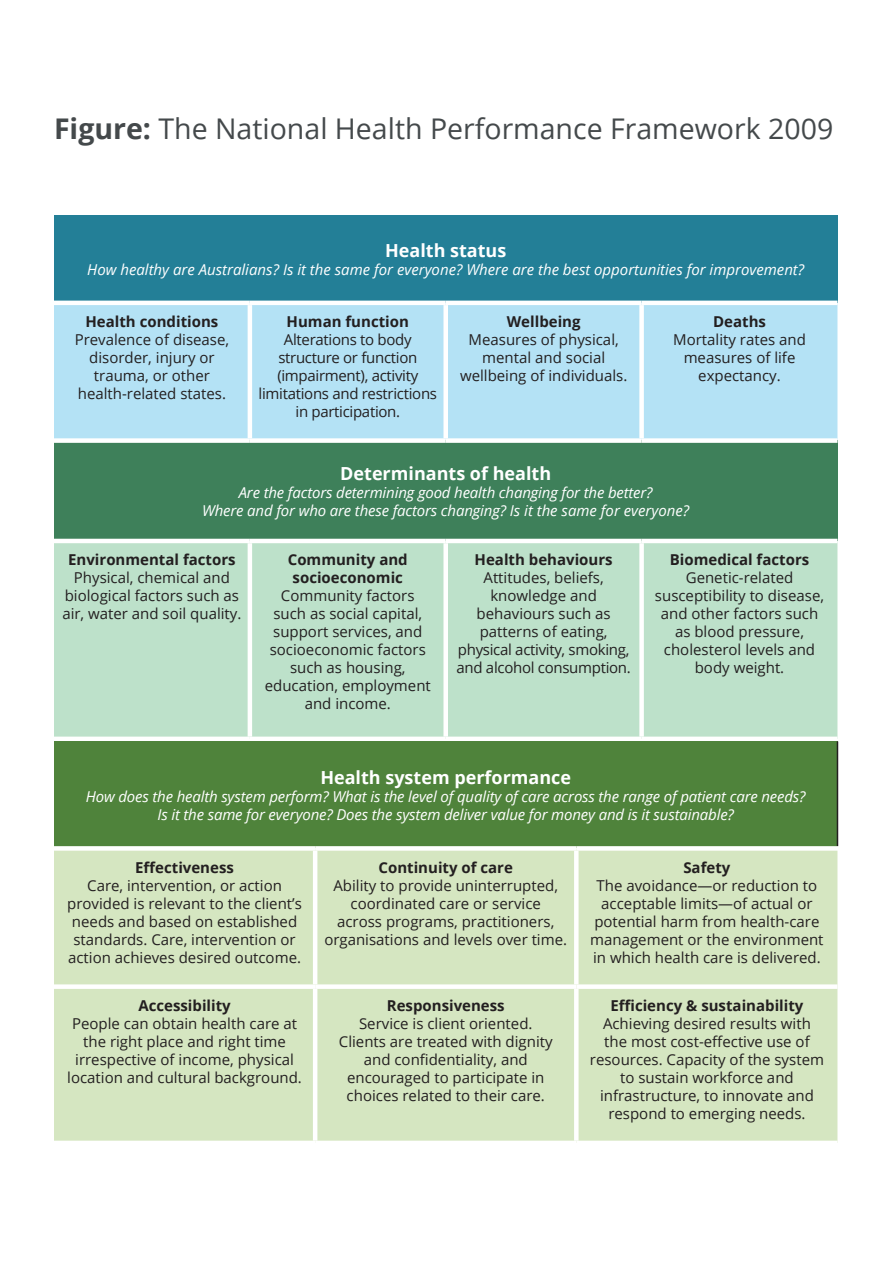
<style>
.page{position:relative;width:893px;height:1263px;background:#fff}
.page>*{position:absolute;margin:0;border:0;box-sizing:border-box;transform-origin:0 0}
.t1{font:28.5px "Open Sans";color:#44494b}
.t2{font:700 18px "Open Sans";color:#fff}
.t3{font:15px/18px "Open Sans";color:#231f20;text-align:center}
.t4{font:italic 15px/18px "Open Sans";letter-spacing:-.01em;color:#fff;text-align:center}
.t5{font:700 15px/18px "Open Sans";color:#231f20;text-align:center}
.t6{font:15px/18px "Open Sans";letter-spacing:-.02em;color:#231f20;text-align:center}
.s1{font-weight:700}
</style>
<div class="page">
<div style="left:54px;top:215px;width:783px;height:88px;background:#237f97"></div>
<div style="left:54px;top:305px;width:783px;height:133px;background:#b4e2f5"></div>
<div style="left:54px;top:441px;width:783px;height:100px;background:#3e805a"></div>
<div style="left:54px;top:543px;width:783px;height:194px;background:#bde1ca"></div>
<hr style="left:54px;top:301px;width:196px;height:4px;background:#fff">
<hr style="left:250px;top:301px;width:196px;height:4px;background:#fff">
<hr style="left:248px;top:305px;width:4px;height:133px;background:#fff">
<hr style="left:446px;top:301px;width:196px;height:4px;background:#fff">
<div style="left:443px;top:305px;width:5px;height:133px;background:#fff"></div>
<hr style="left:642px;top:301px;width:195px;height:4px;background:#fff">
<div style="left:639px;top:305px;width:5px;height:133px;background:#fff"></div>
<div style="left:54px;top:438px;width:196px;height:5px;background:#fff"></div>
<div style="left:250px;top:438px;width:196px;height:5px;background:#fff"></div>
<div style="left:446px;top:438px;width:196px;height:5px;background:#fff"></div>
<div style="left:642px;top:438px;width:195px;height:5px;background:#fff"></div>
<hr style="left:54px;top:539px;width:196px;height:4px;background:#fff">
<hr style="left:250px;top:539px;width:196px;height:4px;background:#fff">
<hr style="left:248px;top:543px;width:4px;height:194px;background:#fff">
<hr style="left:446px;top:539px;width:196px;height:4px;background:#fff">
<div style="left:443px;top:543px;width:5px;height:194px;background:#fff"></div>
<hr style="left:642px;top:539px;width:195px;height:4px;background:#fff">
<div style="left:639px;top:543px;width:5px;height:194px;background:#fff"></div>
<div style="left:54px;top:741px;width:783px;height:107px;background:#4f833b"></div>
<div style="left:54px;top:851px;width:783px;height:290px;background:#d5e6c1"></div>
<hr style="left:837px;top:741px;width:1px;height:105px;background:#231f20">
<div style="left:54px;top:846px;width:261px;height:5px;background:#fff"></div>
<div style="left:315px;top:846px;width:261px;height:5px;background:#fff"></div>
<hr style="left:313px;top:851px;width:4px;height:133px;background:#fff">
<div style="left:576px;top:846px;width:262px;height:5px;background:#fff"></div>
<div style="left:574px;top:851px;width:5px;height:133px;background:#fff"></div>
<div style="left:54px;top:984px;width:261px;height:5px;background:#fff"></div>
<div style="left:315px;top:984px;width:261px;height:5px;background:#fff"></div>
<hr style="left:313px;top:989px;width:4px;height:152px;background:#fff">
<div style="left:576px;top:984px;width:261px;height:5px;background:#fff"></div>
<div style="left:574px;top:989px;width:5px;height:152px;background:#fff"></div>
<h1 class="t1" style="left:54px;top:109px;width:781px"><span class="s1">Figure:</span> The National Health Performance Framework 2009</h1>
<p class="t2" style="left:385px;top:238px;width:123px">Health status</p>
<p class="t4" style="left:87px;top:260px;width:718px">How healthy are Australians? Is it the same for everyone? Where are the best opportunities for improvement?</p>
<p class="t5" style="left:85px;top:312px;width:134px">Health conditions</p>
<p class="t3" style="left:75px;top:330px;width:156px">Prevalence of disease, disorder, injury or trauma, or other health-related states.</p>
<p class="t5" style="left:287px;top:312px;width:124px">Human function</p>
<p class="t6" style="left:259px;top:330px;width:180px">Alterations to body structure or function (impairment), activity limitations and restrictions in participation.</p>
<p class="t5" style="left:507px;top:312px;width:75px">Wellbeing</p>
<p class="t3" style="left:460px;top:330px;width:169px">Measures of physical, mental and social wellbeing of individuals.</p>
<p class="t5" style="left:713px;top:312px;width:54px">Deaths</p>
<p class="t3" style="left:673px;top:330px;width:134px">Mortality rates and measures of life expectancy.</p>
<p class="t2" style="left:340px;top:460px;width:212px">Determinants of health</p>
<p class="t4" style="left:202px;top:483px;width:489px">Are the factors determining good health changing for the better?<br>Where and for who are these factors changing? Is it the same for everyone?</p>
<p class="t5" style="left:68px;top:550px;width:169px">Environmental factors</p>
<p class="t3" style="left:62px;top:568px;width:181px">Physical, chemical and biological factors such as air, water and soil quality.</p>
<p class="t5" style="left:670px;top:550px;width:141px">Biomedical factors</p>
<p class="t3" style="left:655px;top:568px;width:171px">Genetic-related susceptibility to disease, and other factors such as blood pressure, cholesterol levels and body weight.</p>
<p class="t5" style="left:288px;top:550px;width:121px">Community and socioeconomic</p>
<p class="t3" style="left:265px;top:586px;width:168px">Community factors such as social capital, support services, and socioeconomic factors such as housing, education, employment and income.</p>
<p class="t5" style="left:475px;top:550px;width:140px">Health behaviours</p>
<p class="t3" style="left:456px;top:568px;width:176px">Attitudes, beliefs, knowledge and behaviours such as patterns of eating, physical activity, smoking, and alcohol consumption.</p>
<p class="t2" style="left:320px;top:764px;width:252px">Health system performance</p>
<p class="t4" style="left:86px;top:787px;width:721px">How does the health system perform? What is the level of quality of care across the range of patient care needs?<br>Is it the same for everyone? Does the system deliver value for money and is it sustainable?</p>
<p class="t5" style="left:135px;top:858px;width:100px">Effectiveness</p>
<p class="t3" style="left:67px;top:876px;width:236px">Care, intervention, or action provided is relevant to the client’s needs and based on established standards. Care, intervention or action achieves desired outcome.</p>
<p class="t5" style="left:378px;top:858px;width:136px">Continuity of care</p>
<p class="t3" style="left:324px;top:876px;width:244px">Ability to provide uninterrupted, coordinated care or service<br>across programs, practitioners, organisations and levels over time.</p>
<p class="t5" style="left:683px;top:858px;width:49px">Safety</p>
<p class="t3" style="left:590px;top:876px;width:235px">The avoidance—or reduction to acceptable limits—of actual or potential harm from health-care management or the environment in which health care is delivered.</p>
<p class="t5" style="left:138px;top:996px;width:94px">Accessibility</p>
<p class="t3" style="left:67px;top:1014px;width:236px">People can obtain health care at the right place and right time irrespective of income, physical location and cultural background.</p>
<p class="t5" style="left:387px;top:996px;width:119px">Responsiveness</p>
<p class="t3" style="left:339px;top:1014px;width:215px">Service is client oriented.<br>Clients are treated with dignity and confidentiality, and encouraged to participate in choices related to their care.</p>
<p class="t5" style="left:610px;top:996px;width:194px">Efficiency &amp; sustainability</p>
<p class="t3" style="left:590px;top:1014px;width:236px">Achieving desired results with the most cost-effective use of resources. Capacity of the system to sustain workforce and infrastructure, to innovate and respond to emerging needs.</p>
</div>
